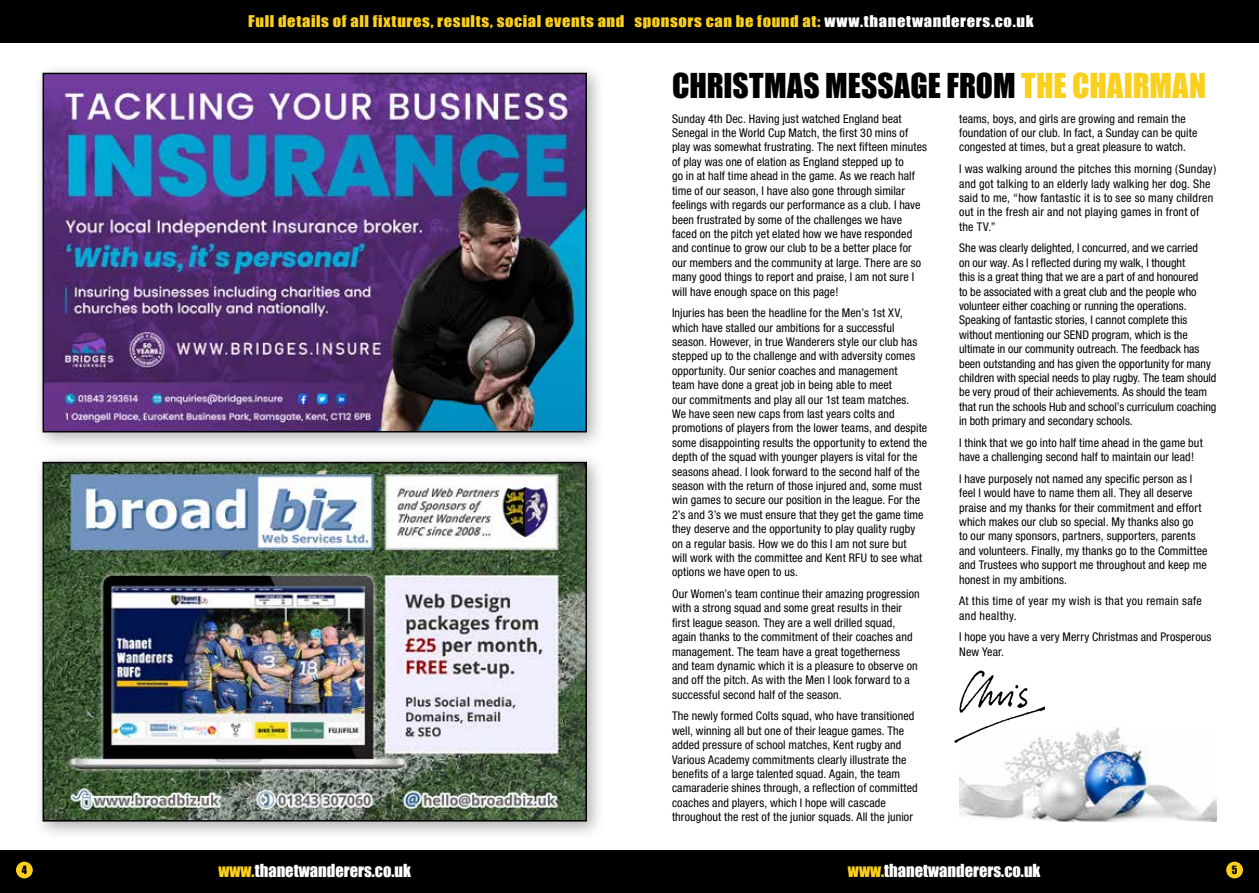
<style>
.page{position:relative;width:1259px;height:893px;background:#fff}
.page>*{position:absolute;margin:0;border:0;box-sizing:border-box;transform-origin:0 0}
.t1{font:31.5px "Impact";letter-spacing:.005em;color:#000}
.t2{font:16.5px "Impact";color:#fff}
.t3{font:14.85px "Impact";letter-spacing:.035em;color:#fbd01d;scale:1.11 1}
.t4{font:condensed 12px/14.4px "Helvetica Neue";letter-spacing:.01em;color:#000}
.t5{font:condensed 12px/14.4px "Helvetica Neue";letter-spacing:.03em;color:#000}
.t6{font:10.5px "Impact";color:#000}
.s1{color:#fff}
.s2{color:#fbd01d}
</style>
<div class="page">
<div style="left:33px;top:63px;width:573px;height:388px;background:#000;opacity:.31"></div>
<img style="left:46px;top:76px;width:538px;height:353px">
<div style="left:43px;top:73px;width:544px;height:359px;border:2px solid #000"></div>
<div style="left:33px;top:452px;width:573px;height:388px;background:#000;opacity:.31"></div>
<img style="left:46px;top:465px;width:538px;height:353px">
<div style="left:43px;top:462px;width:544px;height:359px;border:2px solid #000"></div>
<img style="left:959px;top:727px;width:257px;height:94px">
<img style="left:954px;top:670px;width:90px;height:77px">
<div style="left:0;top:0;width:1259px;height:43px;background:#000"></div>
<div style="left:0;top:850px;width:1259px;height:43px;background:#000"></div>
<div style="left:16px;top:862px;width:17px;height:16px;background:#fbd01d;border-radius:50%"></div>
<div style="left:1226px;top:862px;width:17px;height:16px;background:#fbd01d;border-radius:50%"></div>
<p class="t3" style="left:248px;top:9px;width:709px">Full details of all fixtures, results, social events and sponsors can be found at: <span class="s1">www.thanetwanderers.co.uk</span></p>
<h1 class="t1" style="left:672px;top:61px;width:535px">CHRISTMAS MESSAGE FROM <span class="s2">THE CHAIRMAN</span></h1>
<p class="t4" style="left:672px;top:111px;width:256px">Sunday 4th Dec. Having just watched England beat Senegal in the World Cup Match, the first 30 mins of play was somewhat frustrating. The next fifteen minutes of play was one of elation as England stepped up to<br>go in at half time ahead in the game. As we reach half time of our season, I have also gone through similar feelings with regards our performance as a club. I have been frustrated by some of the challenges we have faced on the pitch yet elated how we have responded and continue to grow our club to be a better place for our members and the community at large. There are so many good things to report and praise, I am not sure I will have enough space on this page!</p>
<p class="t4" style="left:672px;top:306px;width:257px">Injuries has been the headline for the Men’s 1st XV, which have stalled our ambitions for a successful season. However, in true Wanderers style our club has stepped up to the challenge and with adversity comes opportunity. Our senior coaches and management<br>team have done a great job in being able to meet<br>our commitments and play all our 1st team matches.<br>We have seen new caps from last years colts and promotions of players from the lower teams, and despite some disappointing results the opportunity to extend the depth of the squad with younger players is vital for the seasons ahead. I look forward to the second half of the season with the return of those injured and, some must win games to secure our position in the league. For the 2’s and 3’s we must ensure that they get the game time they deserve and the opportunity to play quality rugby on a regular basis. How we do this I am not sure but<br>will work with the committee and Kent RFU to see what options we have open to us.</p>
<p class="t4" style="left:672px;top:586px;width:249px">Our Women’s team continue their amazing progression with a strong squad and some great results in their first league season. They are a well drilled squad, again thanks to the commitment of their coaches and management. The team have a great togetherness<br>and team dynamic which it is a pleasure to observe on and off the pitch. As with the Men I look forward to a successful second half of the season.</p>
<p class="t4" style="left:672px;top:709px;width:247px">The newly formed Colts squad, who have transitioned well, winning all but one of their league games. The added pressure of school matches, Kent rugby and Various Academy commitments clearly illustrate the benefits of a large talented squad. Again, the team camaraderie shines through, a reflection of committed coaches and players, which I hope will cascade throughout the rest of the junior squads. All the junior</p>
<p class="t4" style="left:959px;top:111px;width:240px">teams, boys, and girls are growing and remain the foundation of our club. In fact, a Sunday can be quite congested at times, but a great pleasure to watch.</p>
<p class="t4" style="left:959px;top:162px;width:259px">I was walking around the pitches this morning (Sunday) and got talking to an elderly lady walking her dog. She said to me, “how fantastic it is to see so many children out in the fresh air and not playing games in front of the TV.”</p>
<p class="t4" style="left:959px;top:241px;width:259px">She was clearly delighted, I concurred, and we carried<br>on our way. As I reflected during my walk, I thought<br>this is a great thing that we are a part of and honoured<br>to be associated with a great club and the people who volunteer either coaching or running the operations.<br>Speaking of fantastic stories, I cannot complete this without mentioning our SEND program, which is the ultimate in our community outreach. The feedback has been outstanding and has given the opportunity for many children with special needs to play rugby. The team should be very proud of their achievements. As should the team that run the schools Hub and school’s curriculum coaching in both primary and secondary schools.</p>
<p class="t4" style="left:959px;top:435px;width:245px">I think that we go into half time ahead in the game but have a challenging second half to maintain our lead!</p>
<p class="t4" style="left:959px;top:471px;width:250px">I have purposely not named any specific person as I feel I would have to name them all. They all deserve praise and my thanks for their commitment and effort which makes our club so special. My thanks also go<br>to our many sponsors, partners, supporters, parents and volunteers. Finally, my thanks go to the Committee and Trustees who support me throughout and keep me honest in my ambitions.</p>
<p class="t5" style="left:959px;top:594px;width:244px">At this time of year my wish is that you remain safe and healthy.</p>
<p class="t4" style="left:959px;top:630px;width:254px">I hope you have a very Merry Christmas and Prosperous<br>New Year.</p>
<p class="t6" style="left:22px;top:862px;width:7px">4</p>
<h2 class="t2" style="left:218px;top:858px;width:194px"><span class="s2">www.</span>thanetwanderers.co.uk</h2>
<h2 class="t2" style="left:848px;top:858px;width:194px"><span class="s2">www.</span>thanetwanderers.co.uk</h2>
<p class="t6" style="left:1231px;top:862px;width:7px">5</p>
</div>
